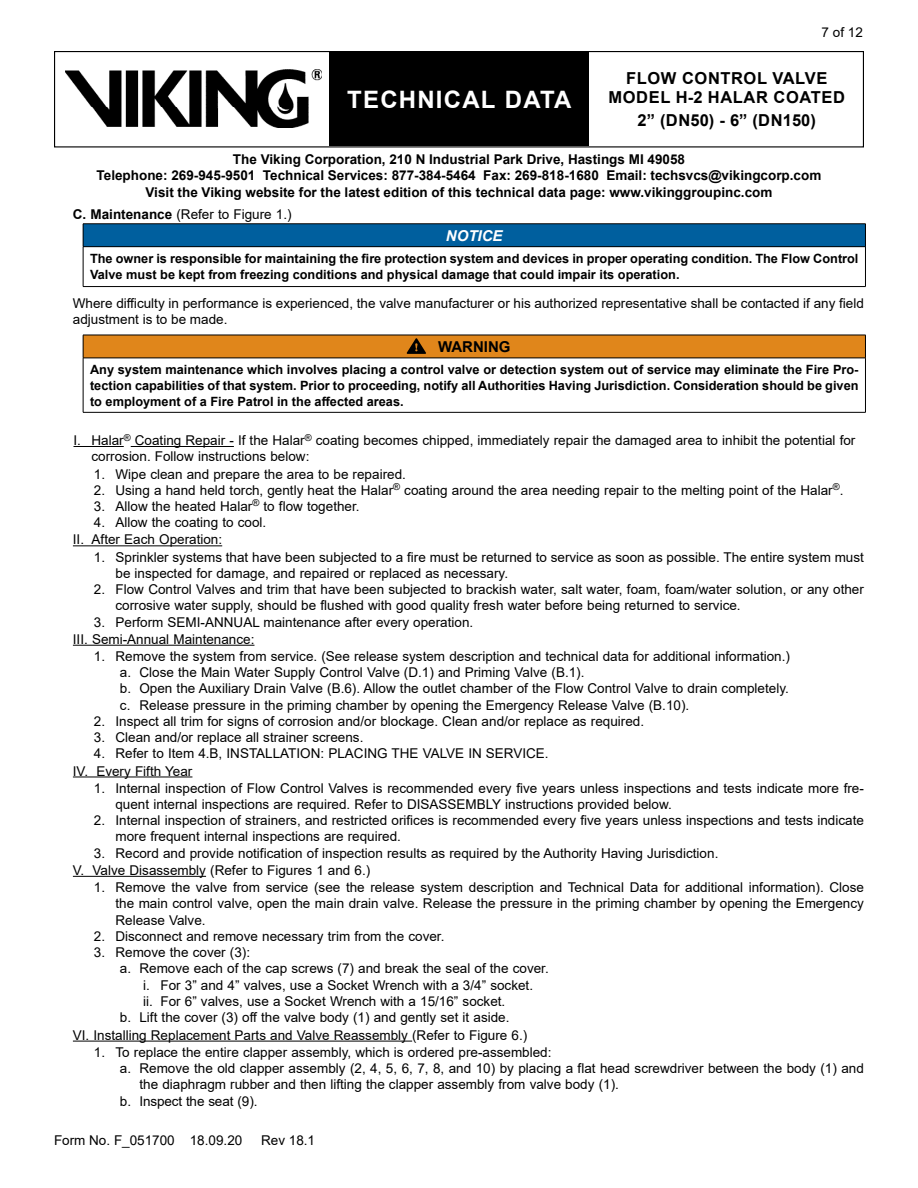
<style>
.page{position:relative;width:918px;height:1188px;background:#fff}
.page>*{position:absolute;margin:0;border:0;box-sizing:border-box;transform-origin:0 0}
.t1{font:700 24px "Arial";letter-spacing:.05em;color:#fff}
.t2{font:700 16.5px/19.5px "Arial";letter-spacing:.035em;color:#000;text-align:center}
.t3{font:700 15px "Arial";color:#000}
.t4{font:italic 700 15px "Arial";color:#fff}
.t5{font:13.5px/16.2px "Arial";color:#000}
.t6{font:700 13.5px/16.2px "Arial";color:#000;text-align:center}
.t7{font:700 12.75px/16.2px "Arial";color:#000;text-align:justify}
.s1{font-weight:700}
</style>
<div class="page">
<div style="left:54px;top:51px;width:810px;height:96px;border:1px solid #000"></div>
<div style="left:329px;top:52px;width:260px;height:94px;background:#000"></div>
<img style="left:65px;top:70px;width:256px;height:57px">
<hr style="left:74px;top:446px;width:50px;height:1px;background:#000">
<hr style="left:131px;top:446px;width:103px;height:1px;background:#000">
<hr style="left:73px;top:545px;width:149px;height:1px;background:#000">
<hr style="left:73px;top:645px;width:181px;height:1px;background:#000">
<hr style="left:73px;top:776px;width:119px;height:1px;background:#000">
<hr style="left:73px;top:876px;width:133px;height:1px;background:#000">
<hr style="left:73px;top:1041px;width:339px;height:1px;background:#000">
<div style="left:83px;top:335px;width:782px;height:23px;background:#e0861b"></div>
<hr style="left:83px;top:335px;width:783px;height:1px;background:#000">
<svg style="left:83px;top:335px;width:1px;height:23px"></svg>
<svg style="left:865px;top:335px;width:1px;height:23px"></svg>
<hr style="left:83px;top:358px;width:783px;height:1px;background:#000">
<hr style="left:83px;top:358px;width:1px;height:54px;background:#000">
<hr style="left:865px;top:358px;width:1px;height:54px;background:#000">
<hr style="left:83px;top:412px;width:783px;height:1px;background:#000">
<svg style="left:407px;top:338px;width:19px;height:16px"></svg>
<div style="left:83px;top:224px;width:782px;height:23px;background:#005f9e"></div>
<hr style="left:83px;top:223px;width:783px;height:1px;background:#000">
<svg style="left:83px;top:224px;width:1px;height:22px"></svg>
<svg style="left:865px;top:224px;width:1px;height:22px"></svg>
<hr style="left:83px;top:246px;width:783px;height:1px;background:#000">
<hr style="left:83px;top:247px;width:1px;height:39px;background:#000">
<hr style="left:865px;top:247px;width:1px;height:39px;background:#000">
<hr style="left:83px;top:286px;width:783px;height:1px;background:#000">
<h1 class="t1" style="left:347px;top:83px;width:226px">TECHNICAL DATA</h1>
<p class="t5" style="left:822px;top:24px;width:43px">7 of 12</p>
<p class="t2" style="left:609px;top:68px;width:238px">FLOW CONTROL VALVE<br>MODEL H-2 HALAR COATED</p>
<p class="t2" style="left:638px;top:111px;width:180px">2” (DN50) - 6” (DN150)</p>
<p class="t6" style="left:97px;top:152px;width:726px">The Viking Corporation, 210 N Industrial Park Drive, Hastings MI 49058<br>Telephone: 269-945-9501 Technical Services: 877-384-5464 Fax: 269-818-1680 Email: techsvcs@vikingcorp.com<br>Visit the Viking website for the latest edition of this technical data page: www.vikinggroupinc.com</p>
<p class="t5" style="left:73px;top:206px;width:220px"><span class="s1">C. Maintenance</span> (Refer to Figure 1.)</p>
<p class="t4" style="left:446px;top:225px;width:58px">NOTICE</p>
<p class="t7" style="left:90px;top:250px;width:770px">The owner is responsible for maintaining the fire protection system and devices in proper operating condition. The Flow Control<br>Valve must be kept from freezing conditions and physical damage that could impair its operation.</p>
<p class="t5" style="left:73px;top:295px;width:793px">Where difficulty in performance is experienced, the valve manufacturer or his authorized representative shall be contacted if any field adjustment is to be made.</p>
<p class="t3" style="left:438px;top:336px;width:74px">WARNING</p>
<p class="t7" style="left:90px;top:362px;width:770px">Any system maintenance which involves placing a control valve or detection system out of service may eliminate the Fire Pro&shy;tection capabilities of that system. Prior to proceeding, notify all Authorities Having Jurisdiction. Consideration should be given to employment of a Fire Patrol in the affected areas.</p>
<p class="t5" style="left:91px;top:432px;width:765px;text-indent:-18px">I. Halar<sup>®</sup> Coating Repair - If the Halar<sup>®</sup> coating becomes chipped, immediately repair the damaged area to inhibit the potential for corrosion. Follow instructions below:</p>
<p class="t5" style="left:94px;top:466px;width:314px">1. Wipe clean and prepare the area to be repaired.</p>
<p class="t5" style="left:94px;top:482px;width:751px">2. Using a hand held torch, gently heat the Halar<sup>®</sup> coating around the area needing repair to the melting point of the Halar<sup>®</sup>.</p>
<p class="t5" style="left:94px;top:498px;width:267px">3. Allow the heated Halar<sup>®</sup> to flow together.</p>
<p class="t5" style="left:73px;top:514px;width:195px;line-height:17.2px;text-indent:21px">4. Allow the coating to cool.<br>II. After Each Operation:</p>
<p class="t5" style="left:115px;top:549px;width:750px;text-indent:-22px">1. Sprinkler systems that have been subjected to a fire must be returned to service as soon as possible. The entire system must be inspected for damage, and repaired or replaced as necessary.</p>
<p class="t5" style="left:115px;top:581px;width:750px;text-indent:-22px">2. Flow Control Valves and trim that have been subjected to brackish water, salt water, foam, foam/water solution, or any other corrosive water supply, should be flushed with good quality fresh water before being returned to service.</p>
<p class="t5" style="left:73px;top:613px;width:402px;line-height:17.2px;text-indent:21px">3. Perform SEMI-ANNUAL maintenance after every operation.<br>III. Semi-Annual Maintenance:</p>
<p class="t5" style="left:120px;top:648px;width:672px;text-indent:-26px">1. Remove the system from service. (See release system description and technical data for additional information.) a. Close the Main Water Supply Control Valve (D.1) and Priming Valve (B.1).<br>b. Open the Auxiliary Drain Valve (B.6). Allow the outlet chamber of the Flow Control Valve to drain completely. c. Release pressure in the priming chamber by opening the Emergency Release Valve (B.10).</p>
<p class="t5" style="left:94px;top:713px;width:552px">2. Inspect all trim for signs of corrosion and/or blockage. Clean and/or replace as required.</p>
<p class="t5" style="left:94px;top:729px;width:271px">3. Clean and/or replace all strainer screens.</p>
<p class="t5" style="left:73px;top:745px;width:477px;line-height:17.2px;text-indent:21px">4. Refer to Item 4.B, INSTALLATION: PLACING THE VALVE IN SERVICE.<br>IV. Every Fifth Year</p>
<p class="t5" style="left:115px;top:780px;width:750px;text-indent:-22px">1. Internal inspection of Flow Control Valves is recommended every five years unless inspections and tests indicate more fre&shy;quent internal inspections are required. Refer to DISASSEMBLY instructions provided below.</p>
<p class="t5" style="left:115px;top:812px;width:750px;text-indent:-22px">2. Internal inspection of strainers, and restricted orifices is recommended every five years unless inspections and tests indicate more frequent internal inspections are required.</p>
<p class="t5" style="left:73px;top:844px;width:647px;line-height:17.2px;text-indent:21px">3. Record and provide notification of inspection results as required by the Authority Having Jurisdiction.<br>V. Valve Disassembly (Refer to Figures 1 and 6.)</p>
<p class="t5" style="left:115px;top:879px;width:750px;text-align:justify;text-indent:-22px">1. Remove the valve from service (see the release system description and Technical Data for additional information). Close the main control valve, open the main drain valve. Release the pressure in the priming chamber by opening the Emergency Release Valve.</p>
<p class="t5" style="left:94px;top:928px;width:352px">2. Disconnect and remove necessary trim from the cover.</p>
<p class="t5" style="left:94px;top:944px;width:158px">3. Remove the cover (3):</p>
<p class="t5" style="left:120px;top:960px;width:430px">a. Remove each of the cap screws (7) and break the seal of the cover.</p>
<p class="t5" style="left:143px;top:977px;width:391px">i. For 3” and 4” valves, use a Socket Wrench with a 3/4” socket.</p>
<p class="t5" style="left:143px;top:993px;width:364px">ii. For 6” valves, use a Socket Wrench with a 15/16” socket.</p>
<p class="t5" style="left:120px;top:1009px;width:391px">b. Lift the cover (3) off the valve body (1) and gently set it aside.</p>
<p class="t5" style="left:73px;top:1027px;width:456px">VI. Installing Replacement Parts and Valve Reassembly (Refer to Figure 6.)</p>
<p class="t5" style="left:94px;top:1044px;width:459px">1. To replace the entire clapper assembly, which is ordered pre-assembled:</p>
<p class="t5" style="left:120px;top:1060px;width:745px">a. Remove the old clapper assembly (2, 4, 5, 6, 7, 8, and 10) by placing a flat head screwdriver between the body (1) and</p>
<p class="t5" style="left:139px;top:1076px;width:481px">the diaphragm rubber and then lifting the clapper assembly from valve body (1).</p>
<p class="t5" style="left:120px;top:1093px;width:139px">b. Inspect the seat (9).</p>
<p class="t5" style="left:54px;top:1132px;width:190px">Form No. F_051700 18.09.20</p>
<p class="t5" style="left:261px;top:1132px;width:56px">Rev 18.1</p>
</div>
